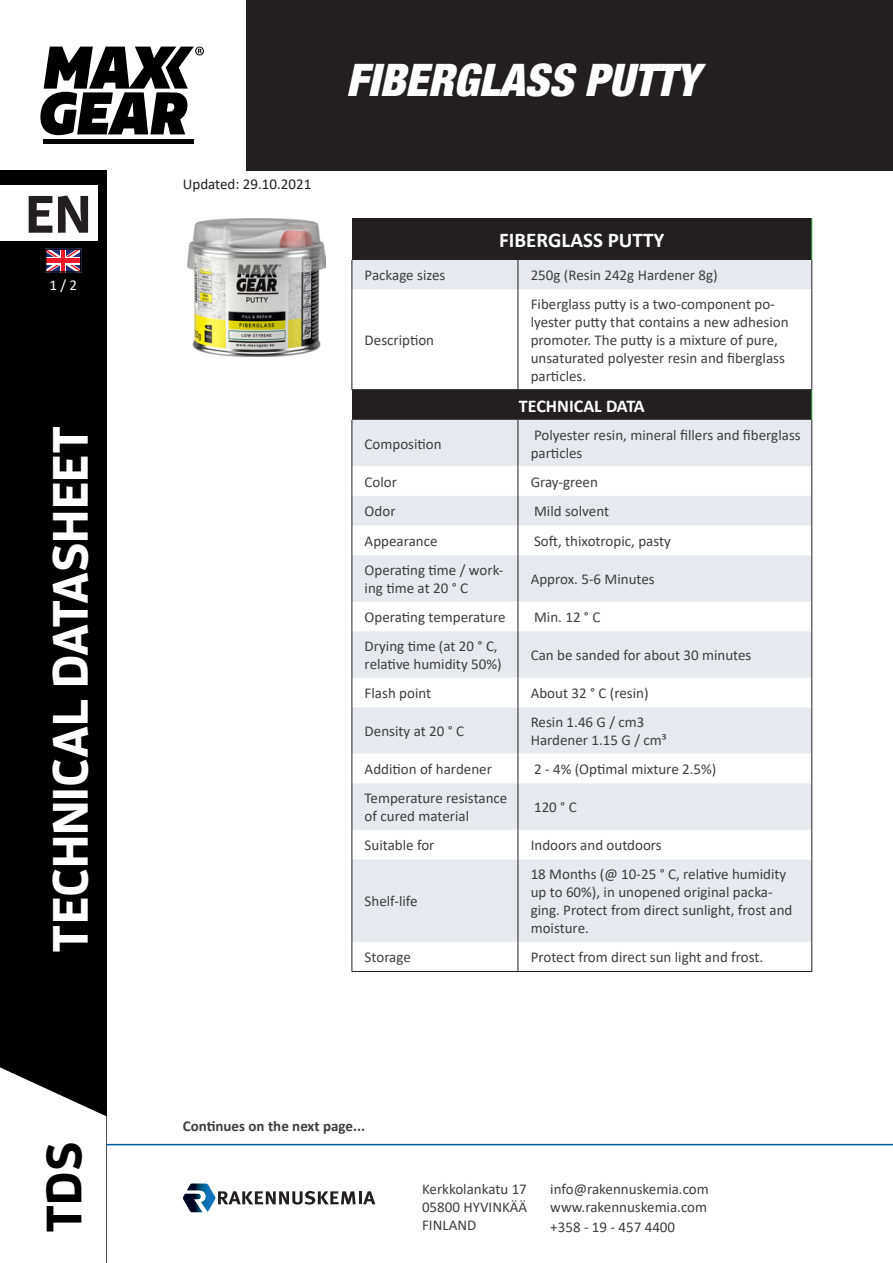
<style>
.page{position:relative;width:893px;height:1263px;background:#fff}
.page>*{position:absolute;margin:0;border:0;box-sizing:border-box;transform-origin:0 0}
.t1{font:700 52.5px "Enzo OT";color:#231f20}
.t2{font:700 49.5px "Enzo OT";color:#fff}
.t3{font:700 49.5px "Enzo OT";color:#000001}
.t4{font:italic 900 condensed 45px "Helvetica Neue LT Std";color:#fff}
.t5{font:700 21px "Calibri";color:#fff}
.t6{font:700 18px "Calibri";color:#fff}
.technical_data_parag{font:15px/18px "Calibri";color:#3e3e3f}
.technical_data_parag-2{font:700 15px "Calibri";color:#3e3e3f}
.t7{font:15px "Calibri";color:#231f20}
.t8{font:15px "Calibri";color:#fff}
</style>
<div class="page">
<div style="left:247px;top:0;width:646px;height:170px;background:#231f20"></div>
<div style="left:0;top:170px;width:106px;height:1093px;background:#000001"></div>
<svg style="left:0;top:1067px;width:106px;height:196px;background:#dedede"></svg>
<hr style="left:106px;top:1144px;width:787px;height:1px;background:#005c98">
<div style="left:0;top:186px;width:98px;height:55px;background:#fff"></div>
<svg style="left:183px;top:1183px;width:192px;height:29px"></svg>
<hr style="left:44px;top:140px;width:150px;height:4px;background:#000001">
<svg style="left:40px;top:47px;width:164px;height:88px"></svg>
<svg style="left:45px;top:249px;width:36px;height:24px"></svg>
<img style="left:188px;top:218px;width:138px;height:138px">
<div style="left:352px;top:390px;width:460px;height:30px;background:#231f20"></div>
<svg style="left:352px;top:420px;width:459px;height:522px;fill:#e6eaee"></svg>
<hr style="left:811px;top:390px;width:1px;height:30px;background:#40ae49">
<hr style="left:351px;top:420px;width:1px;height:46px;background:#231f20">
<hr style="left:518px;top:420px;width:1px;height:46px;background:#231f20">
<hr style="left:811px;top:420px;width:1px;height:46px;background:#231f20">
<hr style="left:351px;top:466px;width:1px;height:30px;background:#231f20">
<hr style="left:518px;top:466px;width:1px;height:30px;background:#231f20">
<hr style="left:811px;top:466px;width:1px;height:30px;background:#231f20">
<hr style="left:351px;top:496px;width:1px;height:30px;background:#231f20">
<hr style="left:518px;top:496px;width:1px;height:30px;background:#231f20">
<hr style="left:811px;top:496px;width:1px;height:30px;background:#231f20">
<svg style="left:351px;top:526px;width:1px;height:29px"></svg>
<svg style="left:518px;top:526px;width:1px;height:29px"></svg>
<svg style="left:811px;top:526px;width:1px;height:29px"></svg>
<hr style="left:351px;top:555px;width:1px;height:47px;background:#231f20">
<hr style="left:518px;top:555px;width:1px;height:47px;background:#231f20">
<hr style="left:811px;top:555px;width:1px;height:47px;background:#231f20">
<svg style="left:351px;top:602px;width:1px;height:29px"></svg>
<svg style="left:518px;top:602px;width:1px;height:29px"></svg>
<svg style="left:811px;top:602px;width:1px;height:29px"></svg>
<hr style="left:351px;top:631px;width:1px;height:47px;background:#231f20">
<hr style="left:518px;top:631px;width:1px;height:47px;background:#231f20">
<hr style="left:811px;top:631px;width:1px;height:47px;background:#231f20">
<svg style="left:351px;top:678px;width:1px;height:29px"></svg>
<svg style="left:518px;top:678px;width:1px;height:29px"></svg>
<svg style="left:811px;top:678px;width:1px;height:29px"></svg>
<hr style="left:351px;top:707px;width:1px;height:47px;background:#231f20">
<hr style="left:518px;top:707px;width:1px;height:47px;background:#231f20">
<hr style="left:811px;top:707px;width:1px;height:47px;background:#231f20">
<svg style="left:351px;top:754px;width:1px;height:29px"></svg>
<svg style="left:518px;top:754px;width:1px;height:29px"></svg>
<svg style="left:811px;top:754px;width:1px;height:29px"></svg>
<hr style="left:351px;top:783px;width:1px;height:47px;background:#231f20">
<hr style="left:518px;top:783px;width:1px;height:47px;background:#231f20">
<hr style="left:811px;top:783px;width:1px;height:47px;background:#231f20">
<svg style="left:351px;top:830px;width:1px;height:29px"></svg>
<svg style="left:518px;top:830px;width:1px;height:29px"></svg>
<svg style="left:811px;top:830px;width:1px;height:29px"></svg>
<hr style="left:351px;top:859px;width:1px;height:83px;background:#231f20">
<hr style="left:518px;top:859px;width:1px;height:83px;background:#231f20">
<hr style="left:811px;top:859px;width:1px;height:83px;background:#231f20">
<svg style="left:351px;top:942px;width:1px;height:29px"></svg>
<svg style="left:518px;top:942px;width:1px;height:29px"></svg>
<svg style="left:811px;top:942px;width:1px;height:29px"></svg>
<hr style="left:351px;top:971px;width:167px;height:1px;background:#231f20">
<hr style="left:518px;top:971px;width:294px;height:1px;background:#231f20">
<div style="left:352px;top:218px;width:460px;height:42px;background:#231f20"></div>
<hr style="left:811px;top:218px;width:1px;height:42px;background:#40ae49">
<div style="left:351px;top:260px;width:461px;height:29px;background:#e6eaee"></div>
<hr style="left:351px;top:289px;width:1px;height:100px;background:#231f20">
<hr style="left:518px;top:289px;width:1px;height:100px;background:#231f20">
<hr style="left:811px;top:289px;width:1px;height:100px;background:#231f20">
<hr style="left:351px;top:389px;width:167px;height:1px;background:#231f20">
<hr style="left:518px;top:389px;width:294px;height:1px;background:#231f20">
<h1 class="t1" style="left:26px;top:181px;width:67px">EN</h1>
<p class="t8" style="left:49px;top:275px;width:29px">1 / 2</p>
<h2 class="t2" style="left:39px;top:952px;width:528px;rotate:-90deg">TECHNICAL DATASHEET</h2>
<h2 class="t3" style="left:33px;top:1233px;width:93px;rotate:-90deg">TDS</h2>
<p class="t7" style="left:183px;top:173px;width:130px">Updated: 29.10.2021</p>
<h3 class="t4" style="left:346px;top:52px;width:354px">FIBERGLASS PUTTY</h3>
<p class="t5" style="left:499px;top:225px;width:167px">FIBERGLASS PUTTY</p>
<p class="technical_data_parag" style="left:365px;top:266px;width:82px">Package sizes</p>
<p class="technical_data_parag" style="left:531px;top:266px;width:189px">250g (Resin 242g Hardener 8g)</p>
<p class="technical_data_parag" style="left:365px;top:331px;width:71px">Description</p>
<p class="technical_data_parag" style="left:531px;top:295px;width:259px">Fiberglass putty is a two-component po&shy;lyester putty that contains a new adhesion promoter. The putty is a mixture of pure, unsaturated polyester resin and fiberglass particles.</p>
<p class="t6" style="left:519px;top:393px;width:127px">TECHNICAL DATA</p>
<p class="technical_data_parag" style="left:365px;top:434px;width:79px">Composition</p>
<p class="technical_data_parag" style="left:531px;top:425px;width:272px">Polyester resin, mineral fillers and fiberglass particles</p>
<p class="technical_data_parag" style="left:365px;top:472px;width:34px">Color</p>
<p class="technical_data_parag" style="left:531px;top:472px;width:69px">Gray-green</p>
<p class="technical_data_parag" style="left:365px;top:502px;width:32px">Odor</p>
<p class="technical_data_parag" style="left:534px;top:502px;width:77px">Mild solvent</p>
<p class="technical_data_parag" style="left:365px;top:532px;width:74px">Appearance</p>
<p class="technical_data_parag" style="left:534px;top:532px;width:138px">Soft, thixotropic, pasty</p>
<p class="technical_data_parag" style="left:365px;top:561px;width:140px">Operating time / work&shy;ing time at 20 ° C</p>
<p class="technical_data_parag" style="left:531px;top:570px;width:126px">Approx. 5-6 Minutes</p>
<p class="technical_data_parag" style="left:365px;top:608px;width:142px">Operating temperature</p>
<p class="technical_data_parag" style="left:534px;top:608px;width:68px">Min. 12 ° C</p>
<p class="technical_data_parag" style="left:365px;top:637px;width:138px">Drying time (at 20 ° C, relative humidity 50%)</p>
<p class="technical_data_parag" style="left:531px;top:646px;width:222px">Can be sanded for about 30 minutes</p>
<p class="technical_data_parag" style="left:365px;top:684px;width:68px">Flash point</p>
<p class="technical_data_parag" style="left:531px;top:684px;width:119px">About 32 ° C (resin)</p>
<p class="technical_data_parag" style="left:365px;top:722px;width:101px">Density at 20 ° C</p>
<p class="technical_data_parag" style="left:531px;top:713px;width:115px">Resin 1.46 G / cm3</p>
<p class="technical_data_parag" style="left:531px;top:731px;width:138px">Hardener 1.15 G / cm³</p>
<p class="technical_data_parag" style="left:365px;top:760px;width:129px">Addition of hardener</p>
<p class="technical_data_parag" style="left:534px;top:760px;width:184px">2 - 4% (Optimal mixture 2.5%)</p>
<p class="technical_data_parag" style="left:365px;top:789px;width:144px">Temperature resistance of cured material</p>
<p class="technical_data_parag" style="left:534px;top:798px;width:44px">120 ° C</p>
<p class="technical_data_parag" style="left:365px;top:836px;width:71px">Suitable for</p>
<p class="technical_data_parag" style="left:531px;top:836px;width:133px">Indoors and outdoors</p>
<p class="technical_data_parag" style="left:365px;top:892px;width:55px">Shelf-life</p>
<p class="technical_data_parag" style="left:531px;top:865px;width:263px">18 Months (@ 10-25 ° C, relative humidity up to 60%), in unopened original packa&shy;ging. Protect from direct sunlight, frost and moisture.</p>
<p class="technical_data_parag" style="left:365px;top:948px;width:48px">Storage</p>
<p class="technical_data_parag" style="left:531px;top:948px;width:234px">Protect from direct sun light and frost.</p>
<p class="technical_data_parag-2" style="left:183px;top:1115px;width:184px">Continues on the next page...</p>
<p class="technical_data_parag" style="left:422px;top:1180px;width:107px;text-align:justify">Kerkkolankatu 17<br>05800 HYVINKÄÄ FINLAND</p>
<p class="technical_data_parag" style="left:550px;top:1180px;width:160px;line-height:18.6px;text-align:justify">info@rakennuskemia.com www.rakennuskemia.com +358 - 19 - 457 4400</p>
</div>
